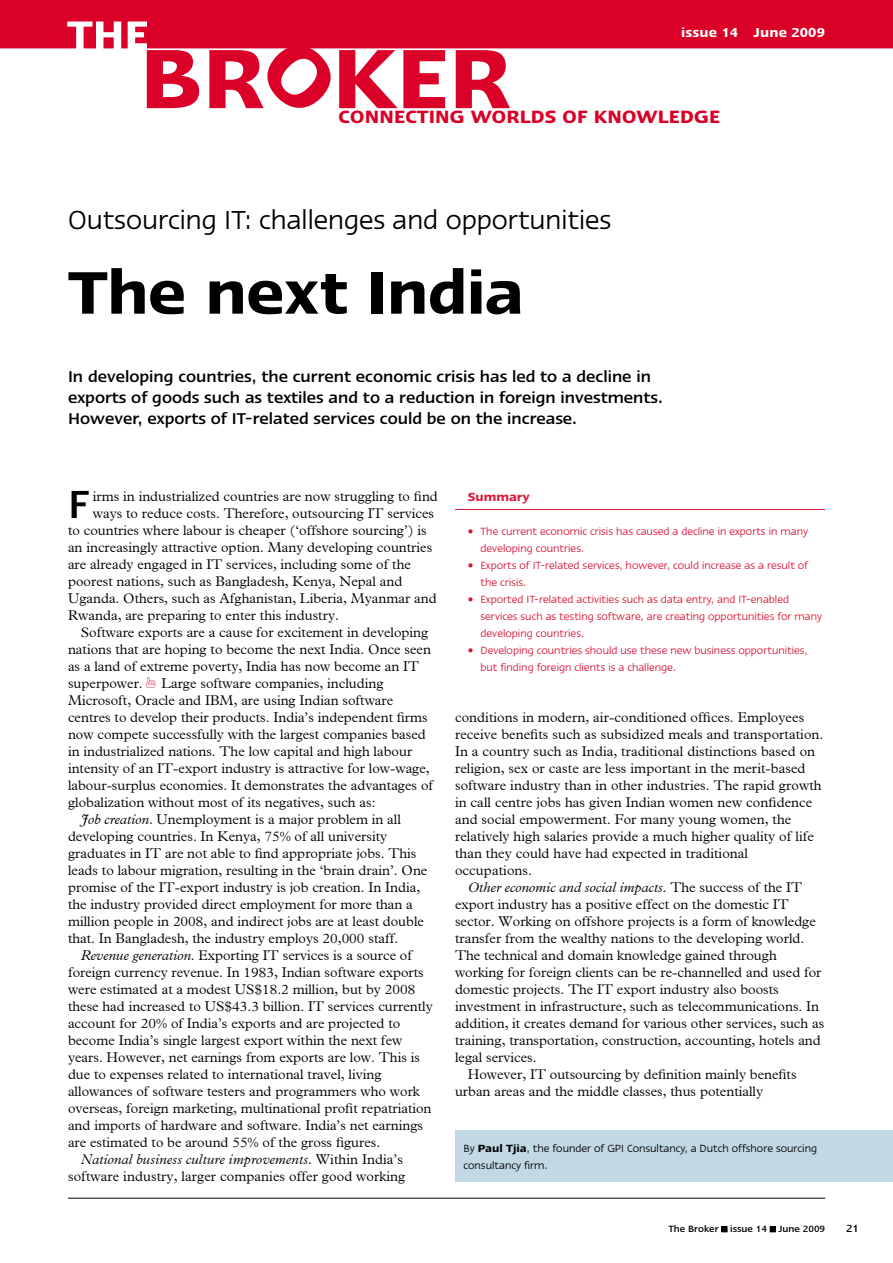
<style>
.page{position:relative;width:893px;height:1263px;background:#fff}
.page>*{position:absolute;margin:0;border:0;box-sizing:border-box;transform-origin:0 0}
.t1{font:600 96.75px "Linotype Ergo";color:#db0027}
.t2{font:600 69px "Linotype Ergo";letter-spacing:-.015em;color:#000}
.t3{font:500 45.15px "Linotype Ergo";color:#000}
.t4{font:30px "Linotype Ergo";color:#000}
.t5{font:600 20.55px "Linotype Ergo";letter-spacing:.01em;color:#db0027}
.t6{font:500 18px/21px "Linotype Ergo";color:#000}
.t7{font:600 15px "Linotype Ergo";letter-spacing:.01em;color:#fff}
.t8{font:300 14.1px "Plantin";color:#000}
.t9{font:italic 300 14.1px "Plantin";letter-spacing:.005em;color:#000}
.t10{font:600 13.5px "Linotype Ergo";color:#da1638}
.t11{font:12px/17px "Linotype Ergo";color:#da1638}
.t12{font:12px/16.5px "Linotype Ergo";color:#000}
.t13{font:500 12px "Linotype Ergo";color:#000}
.t14{font:500 10.5px "Linotype Ergo";color:#000}
.s1{font-family:"All My Hands";font-weight:400;font-size:13.5px;color:#da1638}
.s2{font-style:italic}
.s3{font-style:normal}
.s4{font-weight:600}
</style>
<div class="page">
<div style="left:455px;top:1130px;width:438px;height:51px;background:#c2d9e5"></div>
<hr style="left:455px;top:509px;width:370px;height:1px;background:#da1638">
<svg style="left:721px;top:1226px;width:6px;height:6px"></svg>
<svg style="left:770px;top:1226px;width:6px;height:6px"></svg>
<hr style="left:68px;top:1198px;width:757px;height:1px;background:#000">
<div style="left:0;top:0;width:893px;height:49px;background:#db0027"></div>
<p class="t7" style="left:681px;top:25px;width:145px">issue 14 June 2009</p>
<h1 class="t1" style="left:140px;top:27px;width:373px">BR KER</h1>
<h3 class="t5" style="left:339px;top:106px;width:383px">CONNECTING WORLDS OF KNOWLEDGE</h3>
<h3 class="t4" style="left:68px;top:203px;width:545px">Outsourcing IT: challenges and opportunities</h3>
<h2 class="t2" style="left:68px;top:256px;width:458px">The next India</h2>
<p class="t6" style="left:68px;top:366px;width:596px">In developing countries, the current economic crisis has led to a decline in exports of goods such as textiles and to a reduction in foreign investments.<br>However, exports of IT-related services could be on the increase.</p>
<h3 class="t3" style="left:68px;top:480px;width:23px">F</h3>
<p class="t8" style="left:93px;top:488px;width:346px">irms in industrialized countries are now struggling to find</p>
<p class="t8" style="left:93px;top:505px;width:343px">ways to reduce costs. Therefore, outsourcing IT services</p>
<p class="t8" style="left:68px;top:522px;width:360px">to countries where labour is cheaper (‘offshore sourcing’) is</p>
<p class="t8" style="left:68px;top:539px;width:366px">an increasingly attractive option. Many developing countries</p>
<p class="t8" style="left:68px;top:556px;width:344px">are already engaged in IT services, including some of the</p>
<p class="t8" style="left:68px;top:573px;width:336px">poorest nations, such as Bangladesh, Kenya, Nepal and</p>
<p class="t8" style="left:68px;top:590px;width:370px">Uganda. Others, such as Afghanistan, Liberia, Myanmar and</p>
<p class="t8" style="left:68px;top:607px;width:272px">Rwanda, are preparing to enter this industry.</p>
<p class="t8" style="left:81px;top:624px;width:349px">Software exports are a cause for excitement in developing</p>
<p class="t8" style="left:68px;top:641px;width:364px">nations that are hoping to become the next India. Once seen</p>
<p class="t8" style="left:68px;top:658px;width:353px">as a land of extreme poverty, India has now become an IT</p>
<p class="t8" style="left:68px;top:675px;width:317px">superpower. <span class="s1">1</span> Large software companies, including</p>
<p class="t8" style="left:68px;top:692px;width:327px">Microsoft, Oracle and IBM, are using Indian software</p>
<p class="t8" style="left:68px;top:709px;width:361px">centres to develop their products. India’s independent firms</p>
<p class="t8" style="left:68px;top:726px;width:359px">now compete successfully with the largest companies based</p>
<p class="t8" style="left:68px;top:743px;width:346px">in industrialized nations. The low capital and high labour</p>
<p class="t8" style="left:68px;top:760px;width:363px">intensity of an IT-export industry is attractive for low-wage,</p>
<p class="t8" style="left:68px;top:777px;width:367px">labour-surplus economies. It demonstrates the advantages of</p>
<p class="t8" style="left:68px;top:794px;width:309px">globalization without most of its negatives, such as:</p>
<p class="t8" style="left:81px;top:811px;width:322px"><span class="s2">Job creation</span>. Unemployment is a major problem in all</p>
<p class="t8" style="left:68px;top:828px;width:321px">developing countries. In Kenya, 75% of all university</p>
<p class="t8" style="left:68px;top:845px;width:350px">graduates in IT are not able to find appropriate jobs. This</p>
<p class="t8" style="left:68px;top:862px;width:361px">leads to labour migration, resulting in the ‘brain drain’. One</p>
<p class="t8" style="left:68px;top:879px;width:354px">promise of the IT-export industry is job creation. In India,</p>
<p class="t8" style="left:68px;top:896px;width:346px">the industry provided direct employment for more than a</p>
<p class="t8" style="left:68px;top:913px;width:357px">million people in 2008, and indirect jobs are at least double</p>
<p class="t8" style="left:68px;top:930px;width:332px">that. In Bangladesh, the industry employs 20,000 staff.</p>
<p class="t8" style="left:81px;top:947px;width:333px"><span class="s2">Revenue generation</span>. Exporting IT services is a source of</p>
<p class="t8" style="left:68px;top:964px;width:357px">foreign currency revenue. In 1983, Indian software exports</p>
<p class="t8" style="left:68px;top:981px;width:349px">were estimated at a modest US$18.2 million, but by 2008</p>
<p class="t8" style="left:68px;top:998px;width:366px">these had increased to US$43.3 billion. IT services currently</p>
<p class="t8" style="left:68px;top:1015px;width:334px">account for 20% of India’s exports and are projected to</p>
<p class="t8" style="left:68px;top:1032px;width:336px">become India’s single largest export within the next few</p>
<p class="t8" style="left:68px;top:1049px;width:353px">years. However, net earnings from exports are low. This is</p>
<p class="t8" style="left:68px;top:1066px;width:315px">due to expenses related to international travel, living</p>
<p class="t8" style="left:68px;top:1083px;width:353px">allowances of software testers and programmers who work</p>
<p class="t8" style="left:68px;top:1100px;width:365px">overseas, foreign marketing, multinational profit repatriation</p>
<p class="t8" style="left:68px;top:1117px;width:357px">and imports of hardware and software. India’s net earnings</p>
<p class="t8" style="left:68px;top:1134px;width:314px">are estimated to be around 55% of the gross figures.</p>
<p class="t9" style="left:81px;top:1151px;width:324px">National business culture improvements<span class="s3">. Within India’s</span></p>
<p class="t8" style="left:68px;top:1168px;width:339px">software industry, larger companies offer good working</p>
<p class="t10" style="left:468px;top:489px;width:64px">Summary</p>
<p class="t11" style="left:480px;top:522px;width:329px;text-indent:-13px">• The current economic crisis has caused a decline in exports in many developing countries.</p>
<p class="t11" style="left:480px;top:556px;width:329px;text-indent:-13px">• Exports of IT-related services, however, could increase as a result of the crisis.</p>
<p class="t11" style="left:480px;top:590px;width:343px;text-indent:-13px">• Exported IT-related activities such as data entry, and IT-enabled services such as testing software, are creating opportunities for many developing countries.</p>
<p class="t11" style="left:480px;top:641px;width:329px;text-indent:-13px">• Developing countries should use these new business opportunities, but finding foreign clients is a challenge.</p>
<p class="t8" style="left:455px;top:709px;width:351px">conditions in modern, air-conditioned offices. Employees</p>
<p class="t8" style="left:455px;top:726px;width:370px">receive benefits such as subsidized meals and transportation.</p>
<p class="t8" style="left:455px;top:743px;width:362px">In a country such as India, traditional distinctions based on</p>
<p class="t8" style="left:455px;top:760px;width:352px">religion, sex or caste are less important in the merit-based</p>
<p class="t8" style="left:455px;top:777px;width:368px">software industry than in other industries. The rapid growth</p>
<p class="t8" style="left:455px;top:794px;width:359px">in call centre jobs has given Indian women new confidence</p>
<p class="t8" style="left:455px;top:811px;width:338px">and social empowerment. For many young women, the</p>
<p class="t8" style="left:455px;top:828px;width:360px">relatively high salaries provide a much higher quality of life</p>
<p class="t8" style="left:455px;top:845px;width:295px">than they could have had expected in traditional</p>
<p class="t8" style="left:455px;top:862px;width:79px">occupations.</p>
<p class="t9" style="left:468px;top:879px;width:336px">Other economic and social impacts<span class="s3">. The success of the IT</span></p>
<p class="t8" style="left:455px;top:896px;width:335px">export industry has a positive effect on the domestic IT</p>
<p class="t8" style="left:455px;top:913px;width:362px">sector. Working on offshore projects is a form of knowledge</p>
<p class="t8" style="left:455px;top:930px;width:351px">transfer from the wealthy nations to the developing world.</p>
<p class="t8" style="left:455px;top:947px;width:323px">The technical and domain knowledge gained through</p>
<p class="t8" style="left:455px;top:964px;width:368px">working for foreign clients can be re-channelled and used for</p>
<p class="t8" style="left:455px;top:981px;width:325px">domestic projects. The IT export industry also boosts</p>
<p class="t8" style="left:455px;top:998px;width:366px">investment in infrastructure, such as telecommunications. In</p>
<p class="t8" style="left:455px;top:1015px;width:371px">addition, it creates demand for various other services, such as</p>
<p class="t8" style="left:455px;top:1032px;width:367px">training, transportation, construction, accounting, hotels and</p>
<p class="t8" style="left:455px;top:1049px;width:83px">legal services.</p>
<p class="t8" style="left:468px;top:1066px;width:330px">However, IT outsourcing by definition mainly benefits</p>
<p class="t8" style="left:455px;top:1083px;width:310px">urban areas and the middle classes, thus potentially</p>
<p class="t12" style="left:463px;top:1140px;width:355px">By <span class="s4">Paul Tjia</span>, the founder of GPI Consultancy, a Dutch offshore sourcing consultancy firm.</p>
<p class="t14" style="left:668px;top:1223px;width:158px">The Broker issue 14 June 2009</p>
<p class="t13" style="left:846px;top:1222px;width:14px">21</p>
</div>
